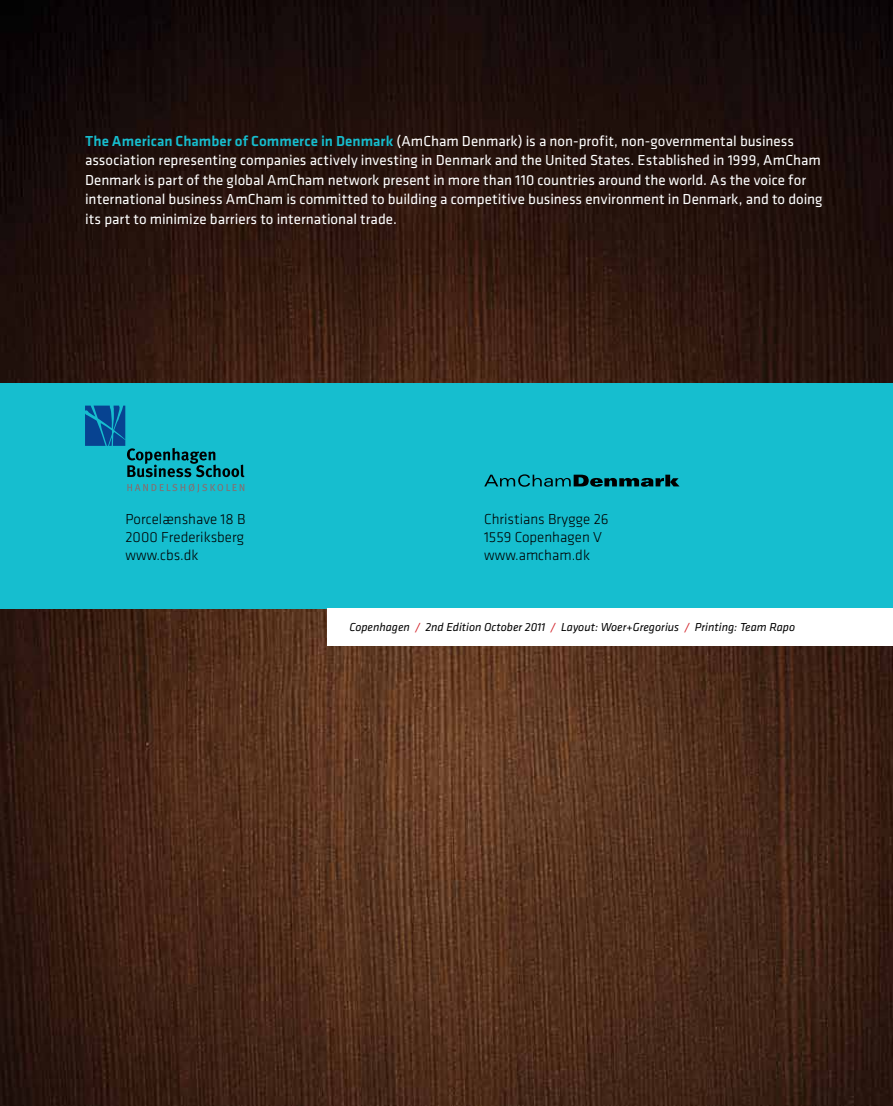
<style>
.page{position:relative;width:893px;height:1106px;background:#fff}
.page>*{position:absolute;margin:0;border:0;box-sizing:border-box;transform-origin:0 0}
.t1{font:15px/19.5px "Klavika";color:#fff}
.t2{font:300 15px/18px "Klavika";color:#000;text-align:justify}
.t3{font:italic 12px "Klavika";color:#000}
.s1{font-weight:500;color:#16becf}
.s2{color:#d2232a}
</style>
<div class="page">
<img style="left:0;top:0;width:893px;height:1106px">
<div style="left:0;top:383px;width:893px;height:225px;background:#16becf"></div>
<svg style="left:127px;top:483px;width:117px;height:9px"></svg>
<svg style="left:85px;top:405px;width:159px;height:72px"></svg>
<svg style="left:484px;top:474px;width:196px;height:13px"></svg>
<div style="left:328px;top:608px;width:565px;height:37px;background:#fff"></div>
<p class="t1" style="left:85px;top:131px;width:739px"><span class="s1">The American Chamber of Commerce in Denmark</span> (AmCham Denmark) is a non-profit, non-governmental business association representing companies actively investing in Denmark and the United States. Established in 1999, AmCham Denmark is part of the global AmCham network present in more than 110 countries around the world. As the voice for international business AmCham is committed to building a competitive business environment in Denmark, and to doing its part to minimize barriers to international trade.</p>
<p class="t2" style="left:125px;top:510px;width:122px">Porcelænshave 18 B 2000 Frederiksberg www.cbs.dk</p>
<p class="t2" style="left:484px;top:510px;width:126px;text-align:left">Christians Brygge 26<br>1559 Copenhagen V www.amcham.dk</p>
<p class="t3" style="left:349px;top:620px;width:447px">Copenhagen <span class="s2">/</span> 2nd Edition October 2011 <span class="s2">/</span> Layout: Woer+Gregorius <span class="s2">/</span> Printing: Team Rapo</p>
</div>
